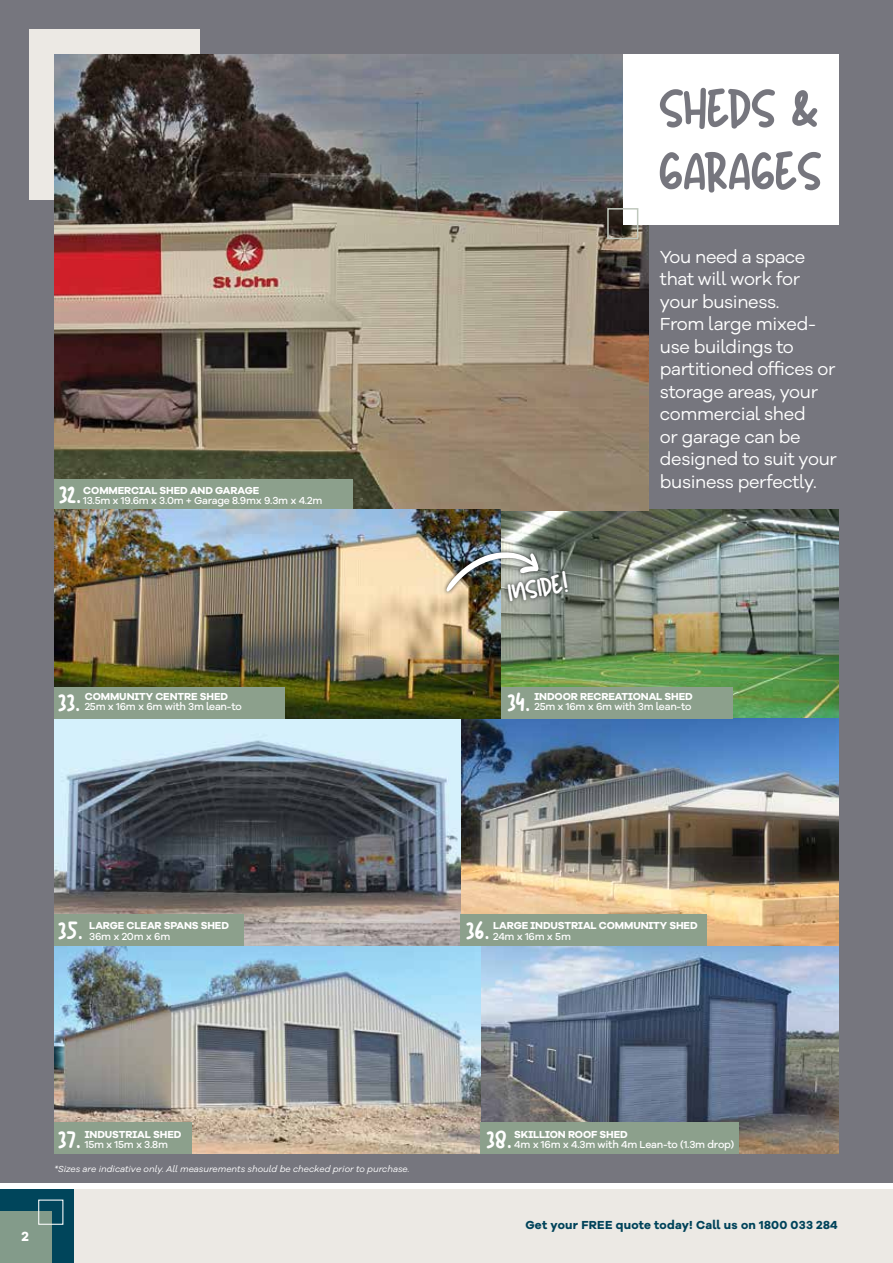
<style>
.page{position:relative;width:893px;height:1263px;background:#fff}
.page>*{position:absolute;margin:0;border:0;box-sizing:border-box;transform-origin:0 0}
.t1{font:52.2px/62.7px "New Sun Yandi Designs";letter-spacing:.02em;color:#76767e}
.t2{font:25.2px "New Sun Yandi Designs";letter-spacing:.02em;color:#fff}
.t3{font:18px/22.5px "Galano Grotesque Alt";letter-spacing:-.02em;color:#fff}
.t4{font:700 13.65px "Galano Grotesque Alt";color:#fff}
.t5{font:700 12px "Galano Grotesque Alt";letter-spacing:.02em;color:#00435a}
.t6{font:500 10.5px "Galano Grotesque Alt";letter-spacing:-.02em;color:#fff}
.t7{font:700 10.5px "Galano Grotesque Alt";letter-spacing:-.01em;color:#fff}
.t8{font:italic 9px "Galano Grotesque Alt";color:#fff}
</style>
<div class="page">
<div style="left:71px;top:1189px;width:822px;height:74px;background:#ece9e4"></div>
<div style="left:0;top:1189px;width:74px;height:74px;background:#00455b"></div>
<div style="left:0;top:1211px;width:52px;height:52px;background:#839b8a"></div>
<div style="left:38px;top:1199px;width:25px;height:26px;border:1px solid #fff"></div>
<div style="left:0;top:0;width:893px;height:1182px;background:#76767e"></div>
<div style="left:29px;top:30px;width:171px;height:170px;background:#ece9e4"></div>
<img style="left:501px;top:510px;width:338px;height:208px">
<img style="left:480px;top:946px;width:359px;height:208px">
<img style="left:54px;top:946px;width:426px;height:208px">
<img style="left:460px;top:718px;width:379px;height:228px">
<img style="left:54px;top:718px;width:406px;height:228px">
<img style="left:54px;top:54px;width:594px;height:456px">
<div style="left:54px;top:479px;width:299px;height:31px;background:#8ca08c"></div>
<div style="left:498px;top:687px;width:235px;height:31px;background:#8ca08c"></div>
<img style="left:54px;top:510px;width:447px;height:208px">
<div style="left:54px;top:687px;width:231px;height:31px;background:#8ca08c"></div>
<div style="left:54px;top:914px;width:189px;height:32px;background:#8ca08c"></div>
<div style="left:54px;top:1123px;width:137px;height:31px;background:#8ca08c"></div>
<div style="left:480px;top:1122px;width:259px;height:32px;background:#8ca08c"></div>
<div style="left:460px;top:914px;width:246px;height:32px;background:#8ca08c"></div>
<div style="left:623px;top:54px;width:216px;height:170px;background:#fff"></div>
<div style="left:607px;top:208px;width:31px;height:31px;border:2px solid #c0c8bd"></div>
<div style="left:442px;top:547px;width:101px;height:49px;background:#000;opacity:.75"></div>
<img style="left:446px;top:550px;width:93px;height:42px">
<div style="left:503px;top:566px;width:69px;height:39px;background:#000;opacity:.75"></div>
<h2 class="t2" style="left:59px;top:481px;width:23px">32.</h2>
<p class="t7" style="left:83px;top:483px;width:178px">COMMERCIAL SHED AND GARAGE</p>
<p class="t6" style="left:83px;top:494px;width:241px">13.5m x 19.6m x 3.0m + Garage 8.9mx 9.3m x 4.2m</p>
<h2 class="t2" style="left:506px;top:580px;width:62px;rotate:-10deg">INSIDE!</h2>
<h1 class="t1" style="left:660px;top:77px;width:162px">SHEDS &amp;<br>GARAGES</h1>
<p class="t3" style="left:660px;top:245px;width:179px">You need a space that will work for your business.<br>From large mixed&shy;use buildings to partitioned offices or storage areas, your commercial shed<br>or garage can be designed to suit your business perfectly.</p>
<p class="t7" style="left:85px;top:689px;width:145px">COMMUNITY CENTRE SHED</p>
<p class="t6" style="left:85px;top:700px;width:159px">25m x 16m x 6m with 3m lean-to</p>
<p class="t7" style="left:534px;top:689px;width:160px">INDOOR RECREATIONAL SHED</p>
<h2 class="t2" style="left:508px;top:689px;width:24px">34.</h2>
<h2 class="t2" style="left:58px;top:689px;width:23px">33.</h2>
<p class="t6" style="left:534px;top:700px;width:159px">25m x 16m x 6m with 3m lean-to</p>
<h2 class="t2" style="left:58px;top:917px;width:26px">35.</h2>
<p class="t7" style="left:89px;top:919px;width:141px">LARGE CLEAR SPANS SHED</p>
<p class="t6" style="left:89px;top:929px;width:83px">36m x 20m x 6m</p>
<h2 class="t2" style="left:466px;top:917px;width:24px">36.</h2>
<p class="t7" style="left:493px;top:919px;width:206px">LARGE INDUSTRIAL COMMUNITY SHED</p>
<p class="t6" style="left:493px;top:929px;width:79px">24m x 16m x 5m</p>
<p class="t4" style="left:22px;top:1227px;width:9px">2</p>
<h2 class="t2" style="left:58px;top:1125px;width:24px">37.</h2>
<h2 class="t2" style="left:487px;top:1125px;width:26px">38.</h2>
<p class="t7" style="left:85px;top:1127px;width:98px">INDUSTRIAL SHED</p>
<p class="t6" style="left:85px;top:1138px;width:85px">15m x 15m x 3.8m</p>
<p class="t7" style="left:514px;top:1127px;width:115px">SKILLION ROOF SHED</p>
<p class="t6" style="left:514px;top:1138px;width:222px">4m x 16m x 4.3m with 4m Lean-to (1.3m drop)</p>
<p class="t8" style="left:54px;top:1163px;width:357px">*Sizes are indicative only. All measurements should be checked prior to purchase.</p>
<p class="t5" style="left:525px;top:1217px;width:314px">Get your FREE quote today! Call us on 1800 033 284</p>
</div>
